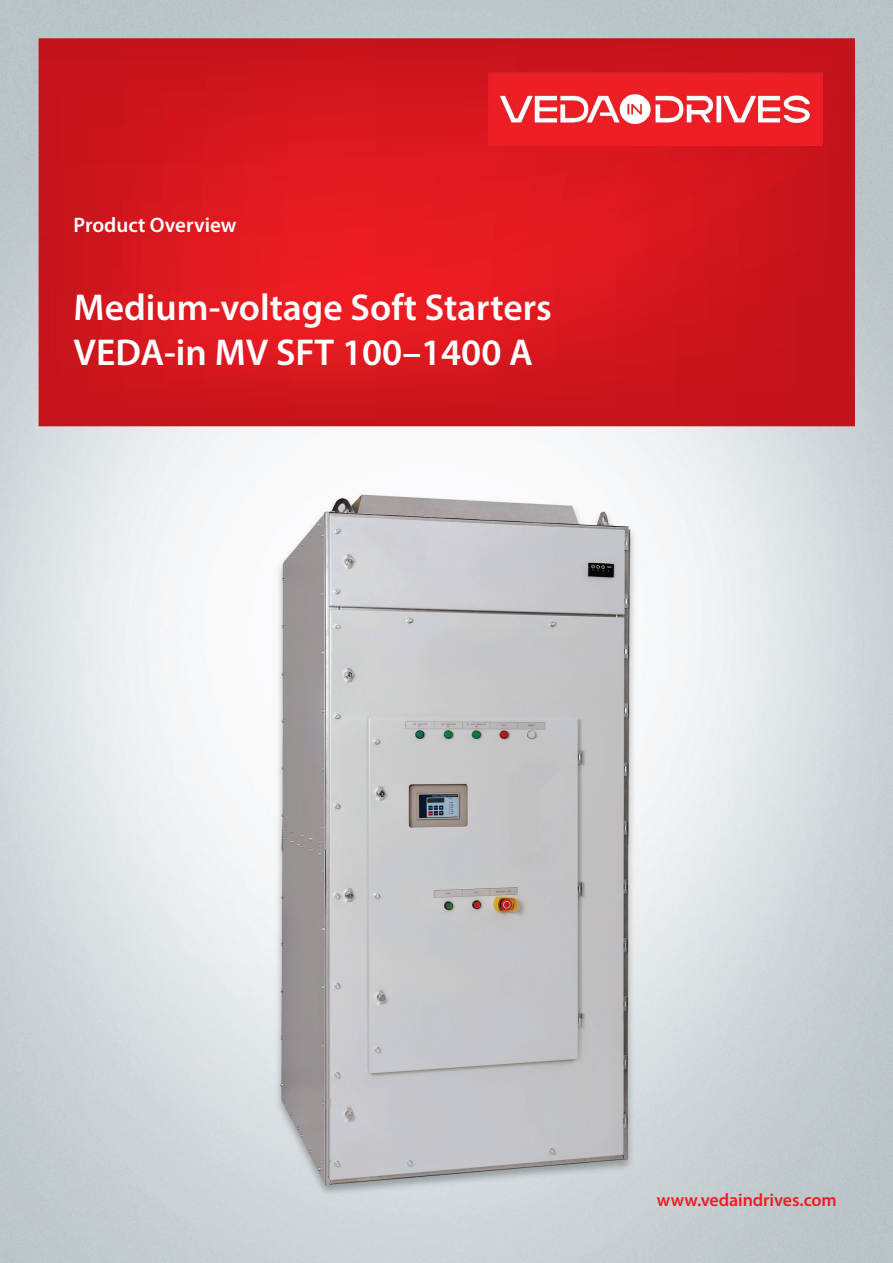
<style>
.page{position:relative;width:893px;height:1263px;background:#fff}
.page>*{position:absolute;margin:0;border:0;box-sizing:border-box;transform-origin:0 0}
.t1{font:600 37.5px/45px "Myriad Pro";color:#fff}
.t2{font:600 21px "Myriad Pro";color:#fff}
.t3{font:600 18px "Myriad Pro";letter-spacing:-.005em;color:#ee1d23}
</style>
<div class="page">
<img style="left:0;top:0;width:893px;height:1263px">
<svg style="left:39px;top:38px;width:816px;height:388px"></svg>
<img style="left:488px;top:72px;width:334px;height:74px">
<p class="t2" style="left:74px;top:212px;width:164px">Product Overview</p>
<p class="t1" style="left:74px;top:283px;width:480px">Medium-voltage Soft Starters<br>VEDA-in MV SFT 100–1400 A</p>
<p class="t3" style="left:657px;top:1189px;width:182px">www.vedaindrives.com</p>
</div>
